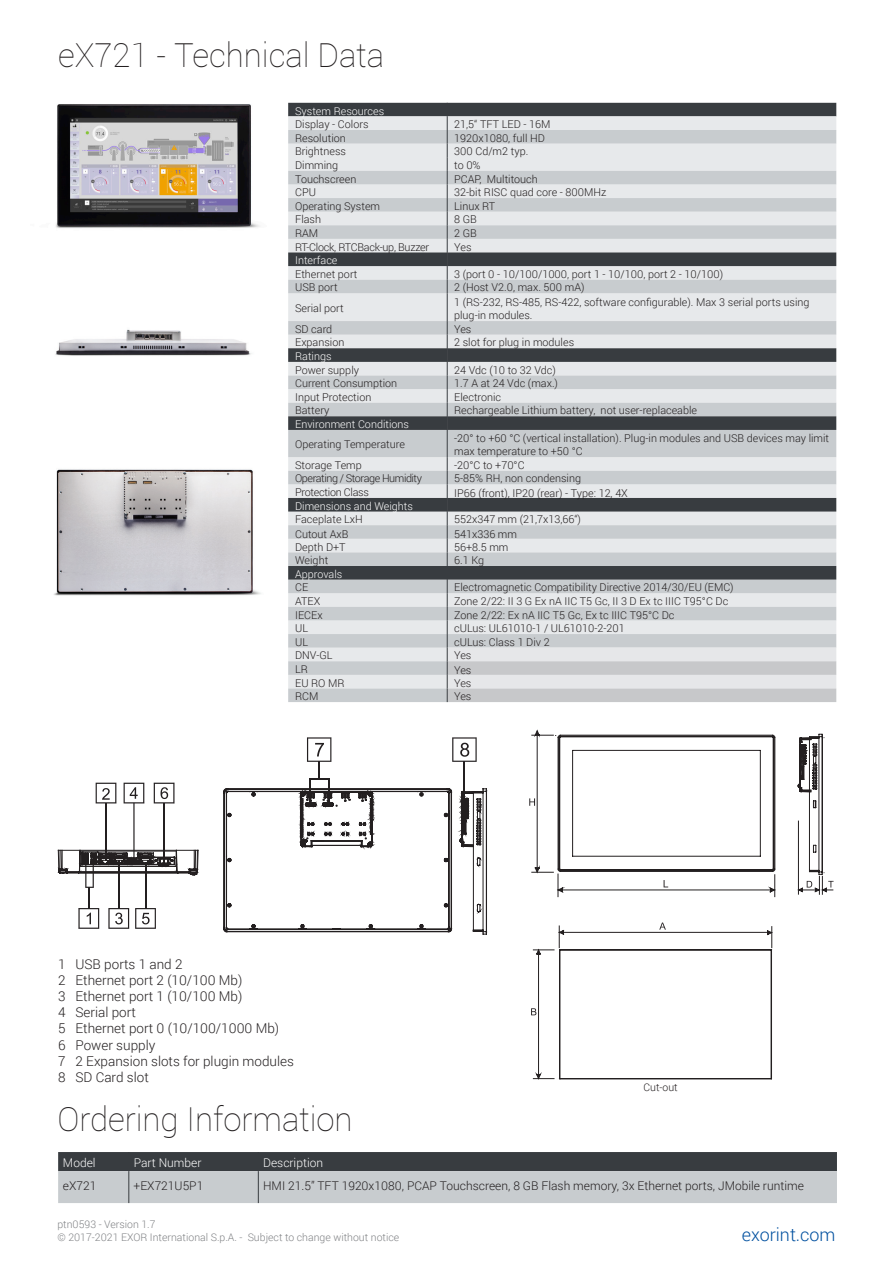
<style>
.page{position:relative;width:893px;height:1263px;background:#fff}
.page>*{position:absolute;margin:0;border:0;box-sizing:border-box;transform-origin:0 0}
.t1{font:100 33px "Roboto";color:#231f20}
.t2{font:300 18px "Roboto";color:#01509f}
.t3{font:300 13.5px "Roboto";color:#231f20}
.t4{font:300 12px "Roboto";color:#231f20}
.t5{font:300 12px "Roboto";color:#fff}
.t6{font:300 10.8px/12.9px "Roboto";color:#231f20}
.t7{font:300 10.8px "Roboto";color:#fff}
.t8{font:300 10.8px "Roboto";letter-spacing:-.025em;color:#231f20}
.t9{font:300 10.8px "Roboto";letter-spacing:-.04em;color:#231f20}
.t10{font:300 10.5px "Roboto";color:#808285}
.t11{font:300 10.5px "Roboto";color:#231f20}
</style>
<div class="page">
<svg style="left:58px;top:1152px;width:779px;height:51px;background:#929699"></svg>
<hr style="left:128px;top:1171px;width:1px;height:32px;background:#383c40">
<hr style="left:258px;top:1171px;width:1px;height:32px;background:#383c40">
<img style="left:56px;top:104px;width:204px;height:124px">
<img style="left:55px;top:329px;width:197px;height:27px">
<img style="left:54px;top:469px;width:207px;height:127px">
<svg style="left:96px;top:783px;width:20px;height:20px"></svg>
<svg style="left:124px;top:783px;width:20px;height:20px"></svg>
<svg style="left:154px;top:783px;width:20px;height:20px"></svg>
<hr style="left:105px;top:803px;width:2px;height:57px;background:#231f20">
<hr style="left:164px;top:803px;width:1px;height:58px;background:#231f20">
<hr style="left:133px;top:803px;width:2px;height:57px;background:#231f20">
<svg style="left:57px;top:850px;width:142px;height:79px"></svg>
<hr style="left:58px;top:850px;width:140px;height:1px;background:#231f20">
<svg style="left:223px;top:737px;width:264px;height:197px"></svg>
<svg style="left:529px;top:730px;width:247px;height:167px"></svg>
<svg style="left:798px;top:734px;width:35px;height:160px"></svg>
<svg style="left:531px;top:922px;width:242px;height:157px"></svg>
<svg style="left:288px;top:103px;width:548px;height:599px;background:#c2c5c8"></svg>
<p class="t1" style="left:58px;top:33px;width:327px">eX721 - Technical Data</p>
<p class="t7" style="left:295px;top:103px;width:91px">System Resources</p>
<p class="t6" style="left:295px;top:117px;width:75px">Display - Colors</p>
<p class="t6" style="left:454px;top:117px;width:98px">21,5“ TFT LED - 16M</p>
<p class="t6" style="left:295px;top:131px;width:52px">Resolution</p>
<p class="t6" style="left:454px;top:131px;width:92px">1920x1080, full HD</p>
<p class="t6" style="left:295px;top:145px;width:53px">Brightness</p>
<p class="t6" style="left:454px;top:145px;width:76px">300 Cd/m2 typ.</p>
<p class="t6" style="left:295px;top:158px;width:45px">Dimming</p>
<p class="t6" style="left:454px;top:158px;width:28px">to 0%</p>
<p class="t6" style="left:295px;top:172px;width:63px">Touchscreen</p>
<p class="t6" style="left:454px;top:172px;width:85px">PCAP, Multitouch</p>
<p class="t6" style="left:295px;top:185px;width:22px">CPU</p>
<p class="t6" style="left:454px;top:185px;width:154px">32-bit RISC quad core - 800MHz</p>
<p class="t6" style="left:295px;top:199px;width:87px">Operating System</p>
<p class="t6" style="left:454px;top:199px;width:43px">Linux RT</p>
<p class="t6" style="left:295px;top:213px;width:28px">Flash</p>
<p class="t6" style="left:454px;top:213px;width:24px">8 GB</p>
<p class="t6" style="left:295px;top:226px;width:25px">RAM</p>
<p class="t6" style="left:454px;top:226px;width:24px">2 GB</p>
<p class="t8" style="left:295px;top:239px;width:136px">RT-Clock, RTCBack-up, Buzzer</p>
<p class="t6" style="left:454px;top:240px;width:19px">Yes</p>
<p class="t7" style="left:295px;top:253px;width:44px">Interface</p>
<p class="t6" style="left:295px;top:267px;width:64px">Ethernet port</p>
<p class="t6" style="left:454px;top:267px;width:270px">3 (port 0 - 10/100/1000, port 1 - 10/100, port 2 - 10/100)</p>
<p class="t6" style="left:295px;top:281px;width:44px">USB port</p>
<p class="t6" style="left:454px;top:281px;width:132px">2 (Host V2.0, max. 500 mA)</p>
<p class="t6" style="left:295px;top:301px;width:50px">Serial port</p>
<p class="t6" style="left:454px;top:295px;width:357px">1 (RS-232, RS-485, RS-422, software configurable). Max 3 serial ports using plug-in modules.</p>
<p class="t6" style="left:295px;top:322px;width:39px">SD card</p>
<p class="t6" style="left:454px;top:322px;width:19px">Yes</p>
<p class="t6" style="left:295px;top:336px;width:51px">Expansion</p>
<p class="t6" style="left:454px;top:336px;width:121px">2 slot for plug in modules</p>
<p class="t7" style="left:295px;top:349px;width:38px">Ratings</p>
<p class="t6" style="left:295px;top:363px;width:65px">Power supply</p>
<p class="t6" style="left:454px;top:363px;width:103px">24 Vdc (10 to 32 Vdc)</p>
<p class="t6" style="left:295px;top:377px;width:104px">Current Consumption</p>
<p class="t6" style="left:454px;top:377px;width:105px">1.7 A at 24 Vdc (max.)</p>
<p class="t6" style="left:295px;top:390px;width:78px">Input Protection</p>
<p class="t6" style="left:454px;top:390px;width:49px">Electronic</p>
<p class="t6" style="left:295px;top:404px;width:36px">Battery</p>
<p class="t6" style="left:454px;top:404px;width:244px">Rechargeable Lithium battery, not user-replaceable</p>
<p class="t7" style="left:295px;top:417px;width:115px">Environment Conditions</p>
<p class="t6" style="left:295px;top:438px;width:111px">Operating Temperature</p>
<p class="t6" style="left:454px;top:431px;width:376px">-20° to +60 °C (vertical installation). Plug-in modules and USB devices may limit max temperature to +50 °C</p>
<p class="t6" style="left:295px;top:458px;width:68px">Storage Temp</p>
<p class="t6" style="left:454px;top:458px;width:72px">-20°C to +70°C</p>
<p class="t9" style="left:295px;top:471px;width:128px">Operating / Storage Humidity</p>
<p class="t6" style="left:454px;top:472px;width:128px">5-85% RH, non condensing</p>
<p class="t8" style="left:295px;top:485px;width:75px">Protection Class</p>
<p class="t6" style="left:454px;top:486px;width:175px">IP66 (front), IP20 (rear) - Type: 12, 4X</p>
<p class="t7" style="left:295px;top:498px;width:119px">Dimensions and Weights</p>
<p class="t6" style="left:295px;top:513px;width:69px">Faceplate LxH</p>
<p class="t6" style="left:454px;top:513px;width:128px">552x347 mm (21,7x13,66“)</p>
<p class="t6" style="left:295px;top:527px;width:55px">Cutout AxB</p>
<p class="t6" style="left:454px;top:527px;width:64px">541x336 mm</p>
<p class="t6" style="left:295px;top:540px;width:52px">Depth D+T</p>
<p class="t6" style="left:454px;top:540px;width:56px">56+8.5 mm</p>
<p class="t6" style="left:295px;top:553px;width:35px">Weight</p>
<p class="t6" style="left:454px;top:553px;width:31px">6.1 Kg</p>
<p class="t7" style="left:295px;top:566px;width:49px">Approvals</p>
<p class="t6" style="left:295px;top:581px;width:15px">CE</p>
<p class="t6" style="left:454px;top:581px;width:281px">Electromagnetic Compatibility Directive 2014/30/EU (EMC)</p>
<p class="t6" style="left:295px;top:594px;width:27px">ATEX</p>
<p class="t6" style="left:454px;top:594px;width:276px">Zone 2/22: II 3 G Ex nA IIC T5 Gc, II 3 D Ex tc IIIC T95°C Dc</p>
<p class="t6" style="left:295px;top:608px;width:29px">IECEx</p>
<p class="t6" style="left:454px;top:608px;width:222px">Zone 2/22: Ex nA IIC T5 Gc, Ex tc IIIC T95°C Dc</p>
<p class="t6" style="left:295px;top:621px;width:14px">UL</p>
<p class="t6" style="left:454px;top:621px;width:172px">cULus: UL61010-1 / UL61010-2-201</p>
<p class="t6" style="left:295px;top:635px;width:14px">UL</p>
<p class="t6" style="left:454px;top:635px;width:97px">cULus: Class 1 Div 2</p>
<p class="t6" style="left:295px;top:649px;width:39px">DNV-GL</p>
<p class="t6" style="left:454px;top:649px;width:19px">Yes</p>
<p class="t6" style="left:295px;top:662px;width:14px">LR</p>
<p class="t6" style="left:454px;top:663px;width:19px">Yes</p>
<p class="t6" style="left:295px;top:676px;width:51px">EU RO MR</p>
<p class="t6" style="left:454px;top:677px;width:19px">Yes</p>
<p class="t6" style="left:295px;top:689px;width:25px">RCM</p>
<p class="t6" style="left:454px;top:689px;width:19px">Yes</p>
<p class="t3" style="left:58px;top:954px;width:126px">1 USB ports 1 and 2</p>
<p class="t3" style="left:58px;top:971px;width:186px">2 Ethernet port 2 (10/100 Mb)</p>
<p class="t3" style="left:58px;top:987px;width:186px">3 Ethernet port 1 (10/100 Mb)</p>
<p class="t3" style="left:58px;top:1003px;width:79px">4 Serial port</p>
<p class="t3" style="left:58px;top:1019px;width:223px">5 Ethernet port 0 (10/100/1000 Mb)</p>
<p class="t3" style="left:58px;top:1035px;width:99px">6 Power supply</p>
<p class="t3" style="left:58px;top:1052px;width:237px">7 2 Expansion slots for plugin modules</p>
<p class="t3" style="left:58px;top:1068px;width:92px">8 SD Card slot</p>
<p class="t1" style="left:57px;top:1097px;width:297px">Ordering Information</p>
<p class="t11" style="left:643px;top:1080px;width:36px">Cut-out</p>
<p class="t5" style="left:63px;top:1154px;width:34px">Model</p>
<p class="t5" style="left:134px;top:1154px;width:69px">Part Number</p>
<p class="t5" style="left:263px;top:1154px;width:61px">Description</p>
<p class="t4" style="left:63px;top:1178px;width:35px">eX721</p>
<p class="t4" style="left:134px;top:1178px;width:71px">+EX721U5P1</p>
<p class="t4" style="left:263px;top:1178px;width:542px">HMI 21.5” TFT 1920x1080, PCAP Touchscreen, 8 GB Flash memory, 3x Ethernet ports, JMobile runtime</p>
<p class="t10" style="left:57px;top:1217px;width:100px">ptn0593 - Version 1.7</p>
<p class="t10" style="left:57px;top:1230px;width:343px">© 2017-2021 EXOR International S.p.A. - Subject to change without notice</p>
<h2 class="t2" style="left:742px;top:1222px;width:95px">exorint.com</h2>
</div>
